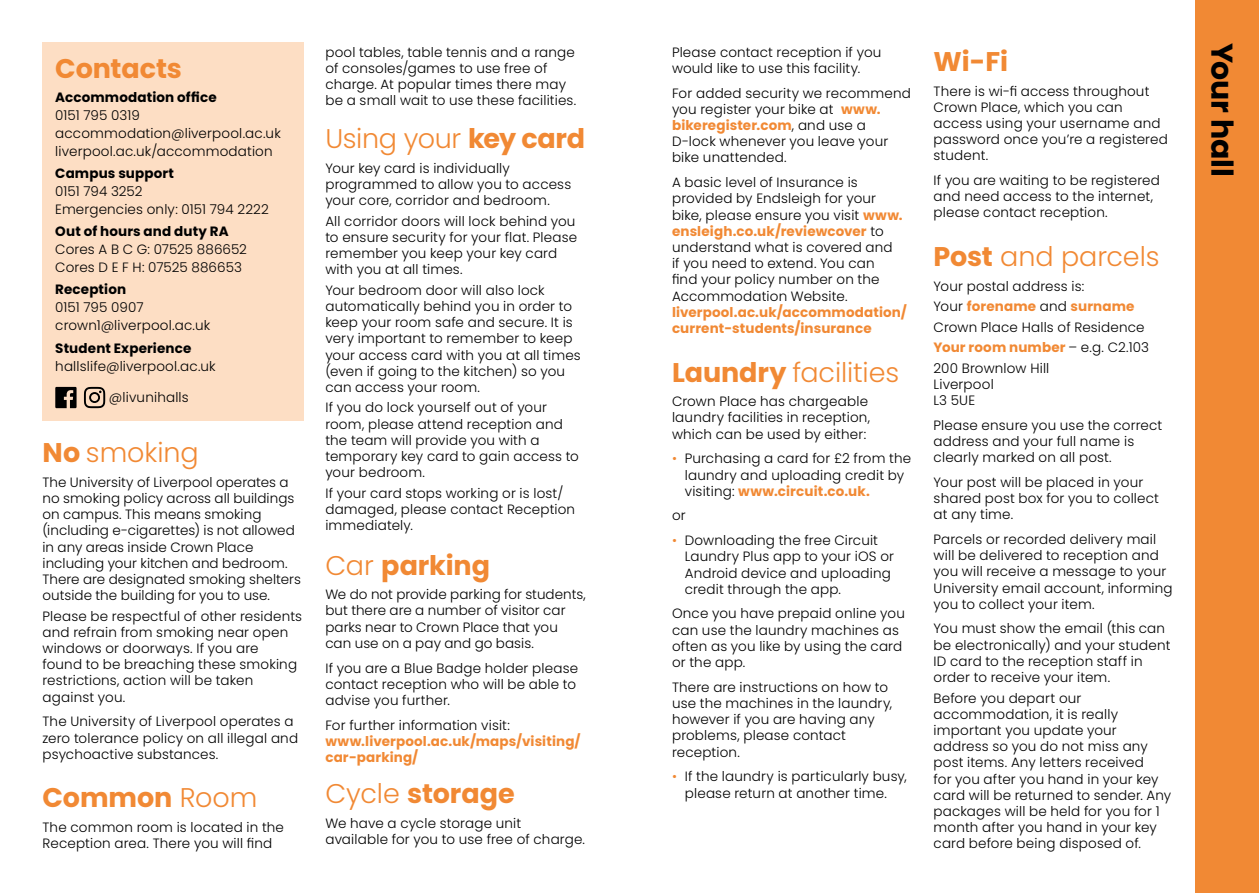
<style>
.page{position:relative;width:1259px;height:893px;background:#fff}
.page>*{position:absolute;margin:0;border:0;box-sizing:border-box;transform-origin:0 0}
.t1{font:700 30px "Poppins";letter-spacing:-.005em;color:#000}
.t2{font:300 27px "Poppins";letter-spacing:-.005em;color:#f18934}
.t3{font:700 27px "Poppins";letter-spacing:-.005em;color:#f18934}
.t4{font:300 13.5px/16.2px "Poppins";letter-spacing:.01em;color:#000}
.t5{font:700 13.5px/16.2px "Poppins";letter-spacing:.01em;color:#f18934}
.t6{font:700 13.5px "Poppins";letter-spacing:.01em;color:#000}
.s1{font-weight:700}
.s2{font-weight:300}
.s3{font-weight:700;color:#f18934}
.s4{color:#f18934}
</style>
<div class="page">
<div style="left:1195px;top:0;width:64px;height:893px;background:#f18934"></div>
<div style="left:43px;top:43px;width:261px;height:378px;background:#fddec4"></div>
<svg style="left:55px;top:387px;width:22px;height:21px"></svg>
<svg style="left:84px;top:387px;width:21px;height:21px"></svg>
<h2 class="t3" style="left:55px;top:53px;width:128px">Contacts</h2>
<p class="t6" style="left:55px;top:89px;width:163px">Accommodation office</p>
<p class="t4" style="left:55px;top:106px;width:227px;line-height:18px">0151 795 0319 accommodation@liverpool.ac.uk liverpool.ac.uk/accommodation</p>
<p class="t6" style="left:55px;top:165px;width:120px">Campus support</p>
<p class="t4" style="left:55px;top:182px;width:215px;line-height:18px">0151 794 3252<br>Emergencies only: 0151 794 2222</p>
<p class="t6" style="left:55px;top:224px;width:175px">Out of hours and duty RA</p>
<p class="t4" style="left:55px;top:240px;width:193px;line-height:18px">Cores A B C G: 07525 886652<br>Cores D E F H: 07525 886653</p>
<p class="t6" style="left:55px;top:282px;width:72px">Reception</p>
<p class="t4" style="left:55px;top:299px;width:157px;line-height:18px">0151 795 0907 crown1@liverpool.ac.uk</p>
<p class="t6" style="left:55px;top:340px;width:138px">Student Experience</p>
<p class="t4" style="left:55px;top:358px;width:162px">hallslife@liverpool.ac.uk</p>
<p class="t4" style="left:109px;top:389px;width:81px">@livunihalls</p>
<h2 class="t2" style="left:43px;top:437px;width:158px"><span class="s1">No</span> smoking</h2>
<p class="t4" style="left:43px;top:474px;width:260px">The University of Liverpool operates a no smoking policy across all buildings on campus. This means smoking (including e-cigarettes) is not allowed in any areas inside Crown Place including your kitchen and bedroom.<br>There are designated smoking shelters outside the building for you to use.</p>
<p class="t4" style="left:43px;top:608px;width:261px">Please be respectful of other residents and refrain from smoking near open windows or doorways. If you are<br>found to be breaching these smoking restrictions, action will be taken against you.</p>
<p class="t4" style="left:43px;top:714px;width:257px">The University of Liverpool operates a zero tolerance policy on all illegal and psychoactive substances.</p>
<h2 class="t3" style="left:43px;top:782px;width:216px">Common <span class="s2">Room</span></h2>
<p class="t4" style="left:43px;top:819px;width:243px">The common room is located in the<br>Reception area. There you will find</p>
<p class="t4" style="left:325px;top:44px;width:252px">pool tables, table tennis and a range of consoles/games to use free of charge. At popular times there may be a small wait to use these facilities.</p>
<h2 class="t2" style="left:325px;top:123px;width:261px">Using your <span class="s1">key card</span></h2>
<p class="t4" style="left:325px;top:160px;width:247px">Your key card is individually programmed to allow you to access your core, corridor and bedroom.</p>
<p class="t4" style="left:325px;top:213px;width:253px">All corridor doors will lock behind you to ensure security for your flat. Please remember you keep your key card with you at all times.</p>
<p class="t4" style="left:325px;top:282px;width:257px">Your bedroom door will also lock automatically behind you in order to keep your room safe and secure. It is very important to remember to keep your access card with you at all times (even if going to the kitchen) so you can access your room.</p>
<p class="t4" style="left:325px;top:400px;width:255px">If you do lock yourself out of your room, please attend reception and the team will provide you with a temporary key card to gain access to your bedroom.</p>
<p class="t4" style="left:325px;top:485px;width:251px">If your card stops working or is lost/ damaged, please contact Reception immediately.</p>
<h2 class="t3" style="left:325px;top:549px;width:166px"><span class="s2">Car</span> parking</h2>
<p class="t4" style="left:325px;top:586px;width:262px">We do not provide parking for students, but there are a number of visitor car parks near to Crown Place that you can use on a pay and go basis.</p>
<p class="t4" style="left:325px;top:660px;width:254px">If you are a Blue Badge holder please contact reception who will be able to advise you further.</p>
<p class="t4" style="left:325px;top:717px;width:186px">For further information visit:</p>
<p class="t5" style="left:325px;top:733px;width:257px">www.liverpool.ac.uk/maps/visiting/ car-parking/</p>
<h2 class="t3" style="left:325px;top:778px;width:191px"><span class="s2">Cycle</span> storage</h2>
<p class="t4" style="left:325px;top:815px;width:261px">We have a cycle storage unit available for you to use free of charge.</p>
<p class="t4" style="left:672px;top:44px;width:211px">Please contact reception if you would like to use this facility.</p>
<p class="t4" style="left:672px;top:85px;width:240px">For added security we recommend you register your bike at <span class="s3">www. bikeregister.com</span>, and use a<br>D-lock whenever you leave your bike unattended.</p>
<p class="t4" style="left:672px;top:174px;width:232px">A basic level of Insurance is provided by Endsleigh for your bike, please ensure you visit <span class="s3">www. ensleigh.co.uk/reviewcover</span> to understand what is covered and if you need to extend. You can find your policy number on the<br>Accommodation Website.</p>
<p class="t5" style="left:672px;top:304px;width:236px">liverpool.ac.uk/accommodation/ current-students/insurance</p>
<h2 class="t2" style="left:672px;top:356px;width:229px"><span class="s1">Laundry</span> facilities</h2>
<p class="t4" style="left:672px;top:393px;width:200px">Crown Place has chargeable laundry facilities in reception, which can be used by either:</p>
<p class="t4" style="left:685px;top:451px;width:228px;text-indent:-13px"><span class="s4">•</span> Purchasing a card for £2 from the laundry and uploading credit by visiting: <span class="s3">www.circuit.co.uk.</span></p>
<p class="t4" style="left:672px;top:508px;width:15px">or</p>
<p class="t4" style="left:685px;top:532px;width:211px;text-indent:-13px"><span class="s4">•</span> Downloading the free Circuit<br>Laundry Plus app to your iOS or<br>Android device and uploading credit through the app.</p>
<p class="t4" style="left:672px;top:606px;width:234px">Once you have prepaid online you can use the laundry machines as often as you like by using the card or the app.</p>
<p class="t4" style="left:672px;top:679px;width:222px">There are instructions on how to use the machines in the laundry, however if you are having any problems, please contact reception.</p>
<p class="t4" style="left:672px;top:768px;width:236px;text-align:center"><span class="s4">•</span> If the laundry is particularly busy, please return at another time.</p>
<h2 class="t3" style="left:933px;top:46px;width:76px">Wi-Fi</h2>
<p class="t4" style="left:933px;top:83px;width:236px">There is wi-fi access throughout<br>Crown Place, which you can access using your username and password once you’re a registered student.</p>
<p class="t4" style="left:933px;top:172px;width:228px">If you are waiting to be registered and need access to the internet, please contact reception.</p>
<h2 class="t2" style="left:933px;top:241px;width:228px"><span class="s1">Post</span> and parcels</h2>
<p class="t4" style="left:933px;top:276px;width:217px;line-height:20.4px">Your postal address is:<br>Your <span class="s3">forename</span> and <span class="s3">surname<br></span>Crown Place Halls of Residence<br><span class="s3">Your room number</span> – e.g. C2.103<br>200 Brownlow Hill</p>
<p class="t4" style="left:933px;top:376px;width:62px">Liverpool<br>L3 5UE</p>
<p class="t4" style="left:933px;top:417px;width:230px">Please ensure you use the correct address and your full name is clearly marked on all post.</p>
<p class="t4" style="left:933px;top:474px;width:227px">Your post will be placed in your shared post box for you to collect at any time.</p>
<p class="t4" style="left:933px;top:531px;width:241px">Parcels or recorded delivery mail will be delivered to reception and you will receive a message to your<br>University email account, informing you to collect your item.</p>
<p class="t4" style="left:933px;top:621px;width:238px">You must show the email (this can be electronically) and your student<br>ID card to the reception staff in order to receive your item.</p>
<p class="t4" style="left:933px;top:690px;width:239px">Before you depart our accommodation, it is really important you update your address so you do not miss any post items. Any letters received<br>for you after you hand in your key card will be returned to sender. Any packages will be held for you for 1 month after you hand in your key card before being disposed of.</p>
<h1 class="t1" style="left:1239px;top:43px;width:136px;rotate:90deg">Your hall</h1>
</div>
